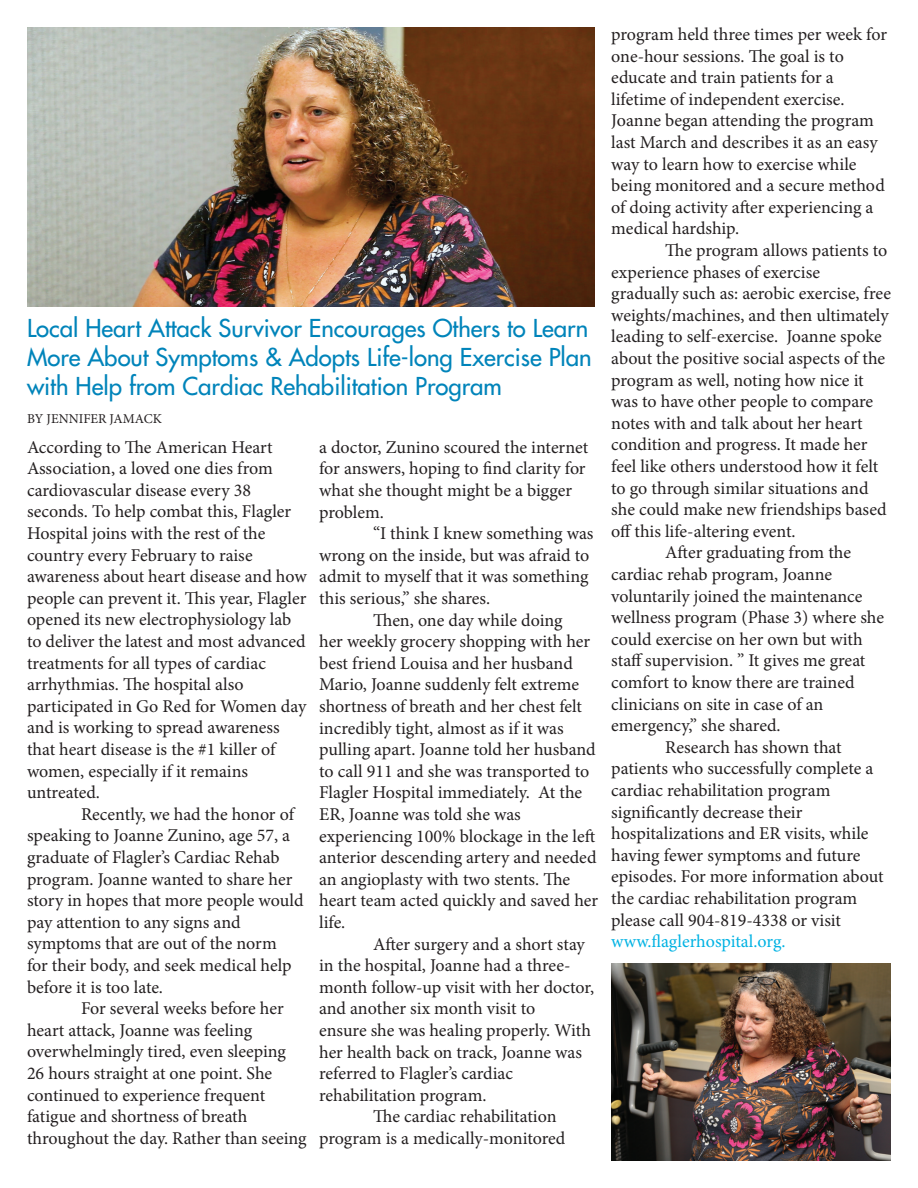
<style>
.page{position:relative;width:918px;height:1188px;background:#fff}
.page>*{position:absolute;margin:0;border:0;box-sizing:border-box;transform-origin:0 0}
.t1{font:24px/28.8px "Futura";color:#0084ba}
.t2{font:18px/21.6px "Minion Pro";color:#231f20}
.t3{font:18px "Minion Pro";color:#00b2e3}
.t4{font:13.5px "Minion Pro";color:#231f20}
</style>
<div class="page">
<img style="left:27px;top:27px;width:568px;height:280px">
<img style="left:611px;top:963px;width:280px;height:198px">
<h1 class="t1" style="left:27px;top:314px;width:566px">Local Heart Attack Survivor Encourages Others to Learn<br>More About Symptoms &amp; Adopts Life-long Exercise Plan with Help from Cardiac Rehabilitation Program</h1>
<p class="t4" style="left:27px;top:410px;width:136px">BY JENNIFER JAMACK</p>
<p class="t2" style="left:27px;top:436px;width:281px">According to The American Heart Association, a loved one dies from cardiovascular disease every 38 seconds. To help combat this, Flagler Hospital joins with the rest of the country every February to raise awareness about heart disease and how people can prevent it. This year, Flagler opened its new electrophysiology lab to deliver the latest and most advanced treatments for all types of cardiac arrhythmias. The hospital also participated in Go Red for Women day and is working to spread awareness that heart disease is the #1 killer of women, especially if it remains untreated.</p>
<p class="t2" style="left:27px;top:803px;width:278px;text-indent:54px">Recently, we had the honor of speaking to Joanne Zunino, age 57, a graduate of Flagler’s Cardiac Rehab program. Joanne wanted to share her story in hopes that more people would pay attention to any signs and symptoms that are out of the norm<br>for their body, and seek medical help before it is too late.</p>
<p class="t2" style="left:27px;top:998px;width:281px;text-indent:54px">For several weeks before her heart attack, Joanne was feeling overwhelmingly tired, even sleeping 26 hours straight at one point. She continued to experience frequent fatigue and shortness of breath throughout the day. Rather than seeing</p>
<p class="t2" style="left:319px;top:436px;width:271px">a doctor, Zunino scoured the internet for answers, hoping to find clarity for what she thought might be a bigger problem.</p>
<p class="t2" style="left:373px;top:523px;width:222px">“I think I knew something was</p>
<p class="t2" style="left:319px;top:544px;width:272px">wrong on the inside, but was afraid to</p>
<p class="t2" style="left:319px;top:566px;width:271px">admit to myself that it was something</p>
<p class="t2" style="left:319px;top:588px;width:173px">this serious,” she shares.</p>
<p class="t2" style="left:373px;top:609px;width:191px">Then, one day while doing</p>
<p class="t2" style="left:319px;top:631px;width:273px">her weekly grocery shopping with her</p>
<p class="t2" style="left:319px;top:652px;width:255px">best friend Louisa and her husband</p>
<p class="t2" style="left:319px;top:674px;width:262px">Mario, Joanne suddenly felt extreme</p>
<p class="t2" style="left:319px;top:696px;width:264px">shortness of breath and her chest felt</p>
<p class="t2" style="left:319px;top:717px;width:246px">incredibly tight, almost as if it was</p>
<p class="t2" style="left:319px;top:739px;width:278px">pulling apart. Joanne told her husband</p>
<p class="t2" style="left:319px;top:760px;width:272px">to call 911 and she was transported to</p>
<p class="t2" style="left:319px;top:782px;width:265px">Flagler Hospital immediately. At the</p>
<p class="t2" style="left:319px;top:804px;width:203px">ER, Joanne was told she was</p>
<p class="t2" style="left:319px;top:825px;width:278px">experiencing 100% blockage in the left</p>
<p class="t2" style="left:319px;top:847px;width:279px">anterior descending artery and needed</p>
<p class="t2" style="left:319px;top:868px;width:253px">an angioplasty with two stents. The</p>
<p class="t2" style="left:319px;top:890px;width:281px">heart team acted quickly and saved her</p>
<p class="t2" style="left:319px;top:912px;width:28px">life.</p>
<p class="t2" style="left:373px;top:933px;width:213px">After surgery and a short stay</p>
<p class="t2" style="left:319px;top:955px;width:253px">in the hospital, Joanne had a three-</p>
<p class="t2" style="left:319px;top:976px;width:277px">month follow-up visit with her doctor,</p>
<p class="t2" style="left:319px;top:998px;width:218px">and another six month visit to</p>
<p class="t2" style="left:319px;top:1020px;width:273px">ensure she was healing properly. With</p>
<p class="t2" style="left:319px;top:1041px;width:264px">her health back on track, Joanne was</p>
<p class="t2" style="left:319px;top:1063px;width:196px">referred to Flagler’s cardiac</p>
<p class="t2" style="left:319px;top:1084px;width:169px">rehabilitation program.</p>
<p class="t2" style="left:373px;top:1106px;width:185px">The cardiac rehabilitation</p>
<p class="t2" style="left:319px;top:1128px;width:248px">program is a medically-monitored</p>
<p class="t2" style="left:611px;top:24px;width:277px">program held three times per week for one-hour sessions. The goal is to educate and train patients for a lifetime of independent exercise.<br>Joanne began attending the program last March and describes it as an easy way to learn how to exercise while being monitored and a secure method of doing activity after experiencing a medical hardship.</p>
<p class="t2" style="left:665px;top:240px;width:224px">The program allows patients to</p>
<p class="t2" style="left:611px;top:261px;width:210px">experience phases of exercise</p>
<p class="t2" style="left:611px;top:283px;width:281px">gradually such as: aerobic exercise, free</p>
<p class="t2" style="left:611px;top:304px;width:279px">weights/machines, and then ultimately</p>
<p class="t2" style="left:611px;top:326px;width:272px">leading to self-exercise. Joanne spoke</p>
<p class="t2" style="left:611px;top:348px;width:276px">about the positive social aspects of the</p>
<p class="t2" style="left:611px;top:369px;width:254px">program as well, noting how nice it</p>
<p class="t2" style="left:611px;top:391px;width:264px">was to have other people to compare</p>
<p class="t2" style="left:611px;top:412px;width:253px">notes with and talk about her heart</p>
<p class="t2" style="left:611px;top:434px;width:258px">condition and progress. It made her</p>
<p class="t2" style="left:611px;top:456px;width:268px">feel like others understood how it felt</p>
<p class="t2" style="left:611px;top:477px;width:259px">to go through similar situations and</p>
<p class="t2" style="left:611px;top:499px;width:277px">she could make new friendships based</p>
<p class="t2" style="left:611px;top:520px;width:186px">off this life-altering event.</p>
<p class="t2" style="left:665px;top:542px;width:187px">After graduating from the</p>
<p class="t2" style="left:611px;top:564px;width:222px">cardiac rehab program, Joanne</p>
<p class="t2" style="left:611px;top:585px;width:253px">voluntarily joined the maintenance</p>
<p class="t2" style="left:611px;top:607px;width:274px">wellness program (Phase 3) where she</p>
<p class="t2" style="left:611px;top:628px;width:253px">could exercise on her own but with</p>
<p class="t2" style="left:611px;top:650px;width:256px">staff supervision. ” It gives me great</p>
<p class="t2" style="left:611px;top:672px;width:245px">comfort to know there are trained</p>
<p class="t2" style="left:611px;top:693px;width:214px">clinicians on site in case of an</p>
<p class="t2" style="left:611px;top:715px;width:171px">emergency,” she shared.</p>
<p class="t2" style="left:665px;top:736px;width:178px">Research has shown that</p>
<p class="t2" style="left:611px;top:758px;width:264px">patients who successfully complete a</p>
<p class="t2" style="left:611px;top:780px;width:221px">cardiac rehabilitation program</p>
<p class="t2" style="left:611px;top:801px;width:193px">significantly decrease their</p>
<p class="t2" style="left:611px;top:823px;width:259px">hospitalizations and ER visits, while</p>
<p class="t2" style="left:611px;top:844px;width:251px">having fewer symptoms and future</p>
<p class="t2" style="left:611px;top:866px;width:274px">episodes. For more information about</p>
<p class="t2" style="left:611px;top:888px;width:248px">the cardiac rehabilitation program</p>
<p class="t2" style="left:611px;top:909px;width:231px">please call 904-819-4338 or visit</p>
<p class="t3" style="left:611px;top:929px;width:176px">www.flaglerhospital.org.</p>
</div>
